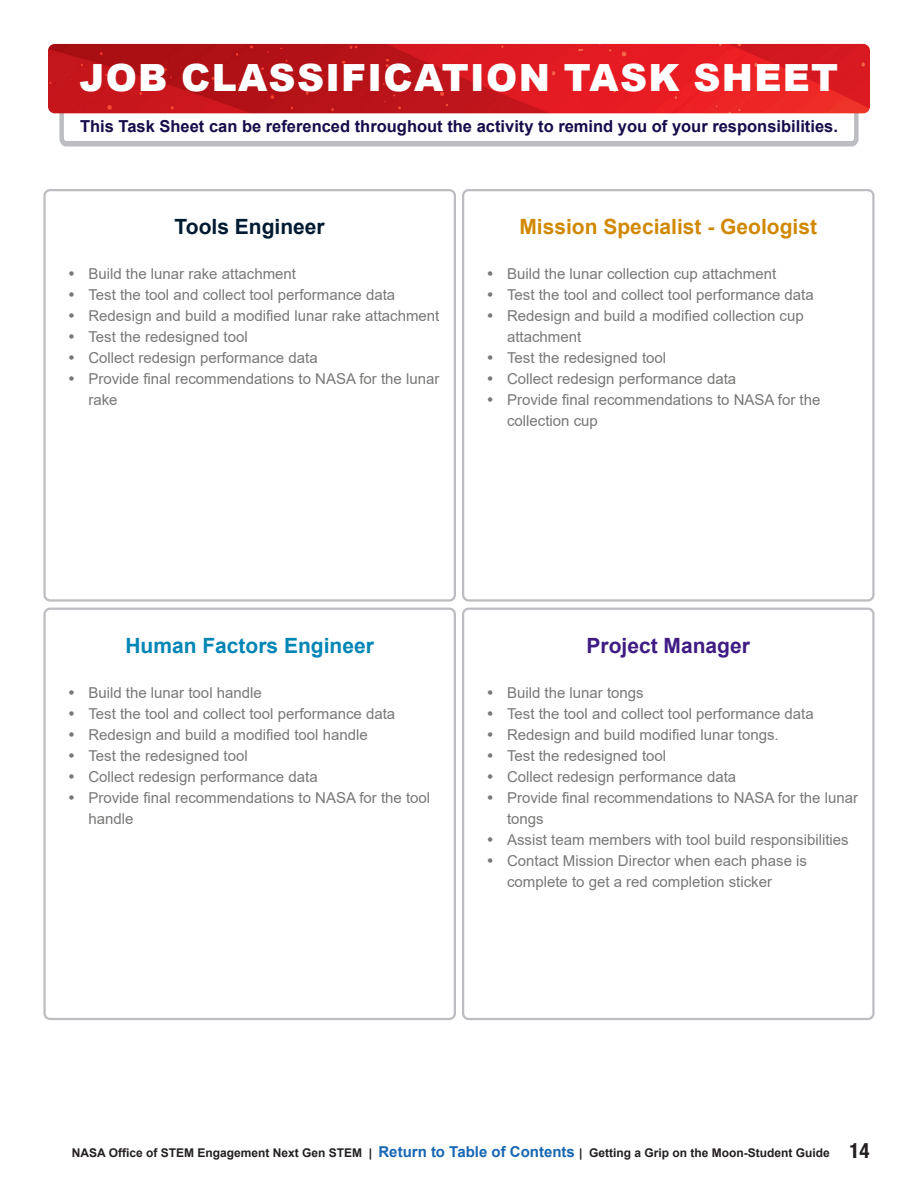
<style>
.page{position:relative;width:918px;height:1188px;background:#fff}
.page>*{position:absolute;margin:0;border:0;box-sizing:border-box;transform-origin:0 0}
.t1{font:900 37.5px "Arial";letter-spacing:.035em;color:#fff}
.t2{font:700 21px "Arial";color:#d18800}
.t3{font:700 21px "Arial";color:#0086b5}
.t4{font:700 21px "Arial";color:#3f1c83}
.t5{font:700 21px "Arial";color:#001a31}
.t6{font:700 16.5px "Arial";color:#160c4b}
.t7{font:15px/21px "Arial";color:#787877}
.t8{font:700 12px "Arial";color:#231f20}
.s1{font-style:inherit}
.s2{font-size:15px;color:#1767b3}
.s3{font-family:"Helvetica Neue LT Std";font-stretch:condensed;font-size:21px}
</style>
<div class="page">
<svg style="left:57px;top:113px;width:804px;height:34px"></svg>
<div style="left:43px;top:189px;width:413px;height:413px;border:4px solid #bcbdc0;border-radius:4px"></div>
<div style="left:46px;top:191px;width:408px;height:408px;background:#fff;border-radius:4px"></div>
<div style="left:43px;top:608px;width:413px;height:412px;border:4px solid #bcbdc0;border-radius:4px"></div>
<div style="left:46px;top:610px;width:408px;height:408px;background:#fff;border-radius:4px"></div>
<div style="left:462px;top:189px;width:413px;height:413px;border:4px solid #bcbdc0;border-radius:4px"></div>
<div style="left:464px;top:191px;width:408px;height:408px;background:#fff;border-radius:4px"></div>
<div style="left:462px;top:608px;width:413px;height:412px;border:4px solid #bcbdc0;border-radius:4px"></div>
<div style="left:464px;top:610px;width:408px;height:408px;background:#fff;border-radius:4px"></div>
<img style="left:48px;top:44px;width:822px;height:69px">
<h1 class="t1" style="left:79px;top:50px;width:760px">JOB CLASSIFICATION TASK SHEET</h1>
<p class="t6" style="left:80px;top:115px;width:759px">This Task Sheet can be referenced throughout the activity to remind you of your responsibilities.</p>
<h2 class="t5" style="left:175px;top:212px;width:152px">Tools Engineer</h2>
<p class="t7" style="left:88px;top:263px;width:353px">Build the lunar rake attachment<br>Test the tool and collect tool performance data Redesign and build a modified lunar rake attachment Test the redesigned tool<br>Collect redesign performance data<br>Provide final recommendations to NASA for the lunar rake</p>
<h2 class="t2" style="left:519px;top:212px;width:299px">Mission Specialist - Geologist</h2>
<p class="t7" style="left:507px;top:263px;width:315px">Build the lunar collection cup attachment<br>Test the tool and collect tool performance data Redesign and build a modified collection cup attachment<br>Test the redesigned tool<br>Collect redesign performance data<br>Provide final recommendations to NASA for the collection cup</p>
<h2 class="t3" style="left:125px;top:631px;width:250px">Human Factors Engineer</h2>
<p class="t7" style="left:88px;top:682px;width:343px">Build the lunar tool handle<br>Test the tool and collect tool performance data Redesign and build a modified tool handle<br>Test the redesigned tool<br>Collect redesign performance data<br>Provide final recommendations to NASA for the tool handle</p>
<h2 class="t4" style="left:587px;top:631px;width:165px">Project Manager</h2>
<p class="t7" style="left:507px;top:682px;width:353px">Build the lunar tongs<br>Test the tool and collect tool performance data Redesign and build modified lunar tongs.<br>Test the redesigned tool<br>Collect redesign performance data<br>Provide final recommendations to NASA for the lunar tongs<br>Assist team members with tool build responsibilities Contact Mission Director when each phase is complete to get <span class="s1">a</span> red completion sticker</p>
<p class="t8" style="left:72px;top:1145px;width:799px">NASA Office of STEM Engagement Next Gen STEM | <span class="s2">Return to Table of Contents</span> | Getting a Grip on the Moon-Student Guide <span class="s3">14</span></p>
</div>
